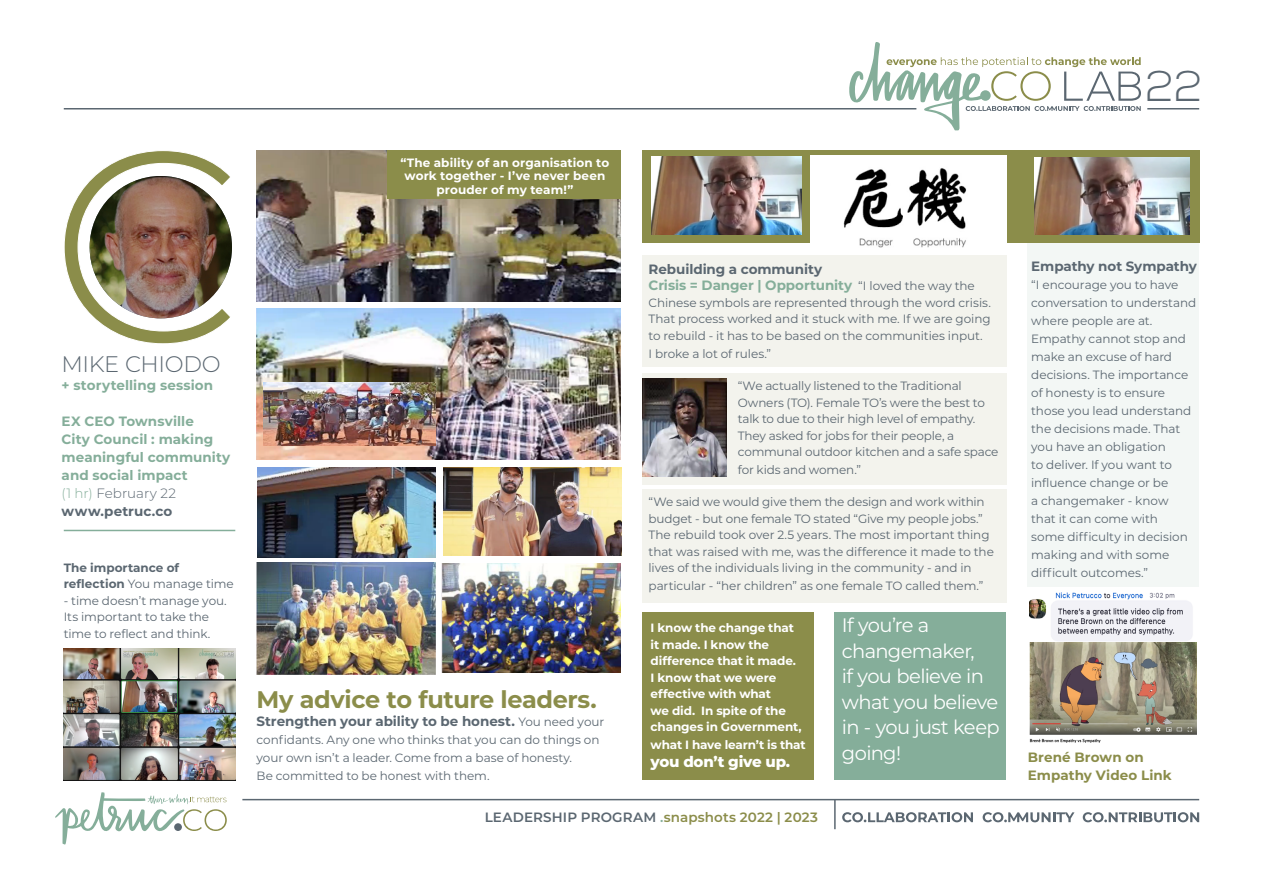
<style>
.page{position:relative;width:1263px;height:893px;background:#fff}
.page>*{position:absolute;margin:0;border:0;box-sizing:border-box;transform-origin:0 0}
.t1{font:300 42.9px "Nexa";color:#5b6771}
.t2{font:700 24px "Montserrat";letter-spacing:-.02em;color:#8b8d4a}
.t3{font:300 22.5px "Montserrat";letter-spacing:-.02em;color:#5b6771}
.t4{font:19.5px/25.5px "Montserrat";letter-spacing:-.035em;color:#fff}
.t5{font:800 15px "Montserrat";letter-spacing:-.01em;color:#fff}
.t6{font:700 13.5px/18px "Montserrat";letter-spacing:.005em;color:#85ae9a}
.t7{font:700 13.5px "Montserrat";letter-spacing:-.005em;color:#5b6771}
.t8{font:600 13.5px "Montserrat";letter-spacing:.01em;color:#8b8d4a}
.t9{font:700 13.5px/18px "Montserrat";letter-spacing:.005em;color:#8b8d4a}
.t10{font:12px/18px "Montserrat";letter-spacing:-.01em;color:#5b6771}
.t11{font:700 12px/16.5px "Montserrat";letter-spacing:-.01em;color:#fff}
.t12{font:700 12px/13.5px "Montserrat";letter-spacing:.01em;color:#fff;text-align:center}
.t13{font:700 12px/16.5px "Montserrat";color:#5b6771}
.s1{font-weight:300}
.s2{font-weight:300;color:#5b6771}
.s3{color:#5b6771}
.s4{font-weight:400}
.s5{font-weight:400;font-size:12px;color:#5b6771}
.s6{font-weight:400;font-size:12px}
.s7{color:#85ae9a}
</style>
<div class="page">
<svg style="left:842px;top:812px;width:131px;height:10px"></svg>
<svg style="left:983px;top:812px;width:91px;height:10px"></svg>
<svg style="left:1083px;top:812px;width:116px;height:10px"></svg>
<svg style="left:55px;top:792px;width:172px;height:53px"></svg>
<hr style="left:64px;top:108px;width:852px;height:2px;background:#5b6771">
<hr style="left:1147px;top:108px;width:52px;height:2px;background:#5b6771">
<hr style="left:242px;top:799px;width:957px;height:1px;background:#5b6771">
<hr style="left:834px;top:799px;width:2px;height:30px;background:#5b6771">
<svg style="left:849px;top:44px;width:292px;height:86px"></svg>
<div style="left:642px;top:373px;width:364px;height:112px;background:#f3f3ed"></div>
<div style="left:642px;top:489px;width:364px;height:114px;background:#f3f3ed"></div>
<div style="left:1028px;top:242px;width:171px;height:345px;background:#f3f7f5"></div>
<div style="left:642px;top:150px;width:557px;height:92px;background:#8b8d4a"></div>
<svg style="left:64px;top:150px;width:168px;height:194px"></svg>
<img style="left:1030px;top:592px;width:163px;height:49px">
<img style="left:257px;top:308px;width:364px;height:151px">
<img style="left:1029px;top:642px;width:167px;height:101px">
<img style="left:1034px;top:157px;width:155px;height:78px">
<img style="left:64px;top:648px;width:171px;height:132px">
<img style="left:257px;top:150px;width:364px;height:152px">
<img style="left:443px;top:467px;width:179px;height:89px">
<img style="left:258px;top:468px;width:178px;height:89px">
<img style="left:264px;top:383px;width:171px;height:62px">
<img style="left:257px;top:562px;width:178px;height:112px">
<img style="left:441px;top:563px;width:180px;height:110px">
<img style="left:652px;top:156px;width:149px;height:79px">
<img style="left:642px;top:378px;width:84px;height:98px">
<div style="left:387px;top:150px;width:234px;height:49px;background:#8b8d4a"></div>
<div style="left:642px;top:255px;width:364px;height:112px;background:#f3f3ed"></div>
<div style="left:642px;top:612px;width:172px;height:168px;background:#8b8d4a"></div>
<div style="left:834px;top:612px;width:172px;height:168px;background:#85ae9a"></div>
<div style="left:810px;top:155px;width:197px;height:94px;background:#fff"></div>
<img style="left:843px;top:168px;width:124px;height:79px">
<hr style="left:64px;top:530px;width:171px;height:1px;background:#85ae9a">
<p class="t12" style="left:401px;top:155px;width:210px">“The ability of an organisation to work together - I’ve never been prouder of my team!”</p>
<h3 class="t3" style="left:62px;top:349px;width:161px">MIKE CHIODO</h3>
<p class="t6" style="left:62px;top:376px;width:153px">+ storytelling session</p>
<p class="t6" style="left:62px;top:412px;width:170px">EX CEO Townsville<br>City Council : making meaningful community and social impact<br><span class="s1">(1 hr)</span> <span class="s2">February 22 </span><span class="s3">www.petruc.co</span></p>
<p class="t13" style="left:64px;top:558px;width:172px">The importance of reflection <span class="s4">You manage time</span></p>
<p class="t10" style="left:64px;top:592px;width:165px;line-height:16.5px">- time doesn’t manage you.<br>Its important to take the time to reflect and think.</p>
<p class="t6" style="left:649px;top:260px;width:328px;line-height:16.5px"><span class="s3">Rebuilding a community<br></span>Crisis = Danger | Opportunity <span class="s5">“I loved the way the</span></p>
<p class="t10" style="left:649px;top:294px;width:344px;line-height:16.5px;text-align:justify">Chinese symbols are represented through the word crisis.<br>That process worked and it stuck with me. If we are going to rebuild - it has to be based on the communities input.</p>
<p class="t10" style="left:649px;top:344px;width:124px">I broke a lot of rules.”</p>
<h2 class="t2" style="left:257px;top:682px;width:342px">My advice to future leaders.</h2>
<p class="t7" style="left:257px;top:711px;width:349px">Strengthen your ability to be honest. <span class="s6">You need your</span></p>
<p class="t10" style="left:257px;top:730px;width:344px">confidants. Any one who thinks that you can do things on your own isn’t a leader. Come from a base of honesty.<br>Be committed to be honest with them.</p>
<p class="t10" style="left:738px;top:377px;width:262px;line-height:16.5px">“We actually listened to the Traditional Owners (TO). Female TO’s were the best to talk to due to their high level of empathy.<br>They asked for jobs for their people, a communal outdoor kitchen and a safe space</p>
<p class="t10" style="left:738px;top:460px;width:125px">for kids and women.”</p>
<p class="t10" style="left:649px;top:493px;width:347px;line-height:16.5px">“We said we would give them the design and work within budget - but one female TO stated “Give my people jobs.” The rebuild took over 2.5 years. The most important thing that was raised with me, was the difference it made to the lives of the individuals living in the community - and in</p>
<p class="t10" style="left:649px;top:577px;width:336px">particular - “her children” as one female TO called them.”</p>
<p class="t11" style="left:651px;top:619px;width:153px">I know the change that it made. I know the difference that it made.<br>I know that we were effective with what<br>we did. In spite of the changes in Government,</p>
<p class="t11" style="left:651px;top:736px;width:157px">what I have learn’t is that</p>
<p class="t5" style="left:651px;top:751px;width:141px">you don’t give up.</p>
<h3 class="t4" style="left:842px;top:612px;width:159px">If you’re a changemaker,<br>if you believe in what you believe in - you just keep going!</h3>
<p class="t8" style="left:485px;top:808px;width:335px"><span class="s3">LEADERSHIP PROGRAM</span> <span class="s7">.</span>snapshots 2022 | 2023</p>
<h1 class="t1" style="left:1145px;top:61px;width:59px">22</h1>
<p class="t7" style="left:1031px;top:257px;width:167px">Empathy not Sympathy</p>
<p class="t10" style="left:1031px;top:276px;width:167px">“I encourage you to have conversation to understand where people are at.<br>Empathy cannot stop and make an excuse of hard decisions. The importance of honesty is to ensure those you lead understand the decisions made. That you have an obligation<br>to deliver. If you want to influence change or be<br>a changemaker - know<br>that it can come with<br>some difficulty in decision making and with some difficult outcomes.”</p>
<p class="t9" style="left:1028px;top:747px;width:146px">Brené Brown on<br>Empathy Video Link</p>
</div>
